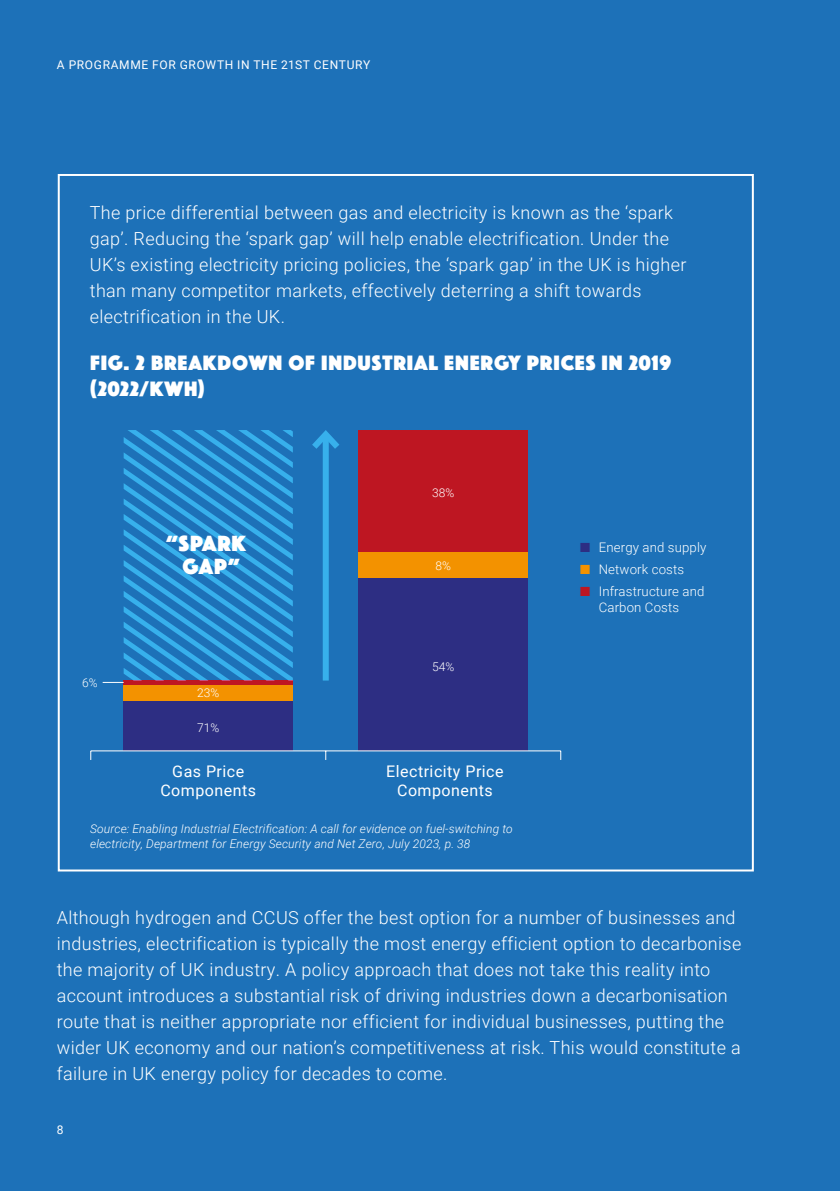
<style>
.page{position:relative;width:840px;height:1191px;background:#fff}
.page>*{position:absolute;margin:0;border:0;box-sizing:border-box;transform-origin:0 0}
.t1{font:22.8px/22.8px "Phosphate Solid";letter-spacing:.04em;color:#fff;text-align:center}
.t2{font:21.6px/26px "Phosphate Solid";letter-spacing:.04em;color:#fff}
.t3{font:300 18px/26px "Roboto";letter-spacing:.02em;color:#fff}
.t4{font:16px/19.2px "Roboto";letter-spacing:.03em;color:#fff;text-align:center}
.t5{font:300 13.2px/16px "Roboto";letter-spacing:.01em;color:#fff;text-align:center}
.t6{font:italic 300 12px/14.4px "Roboto";letter-spacing:.01em;color:#fff}
.t7{font:12px "Roboto";letter-spacing:.055em;color:#fff}
.t8{font:300 12px "Roboto";letter-spacing:.01em;color:#fff}
.s1{color:#2d2e83}
.s2{color:#f39200}
.s3{color:#be1622}
</style>
<div class="page">
<div style="left:0;top:0;width:839px;height:1191px;background:#1d71b8"></div>
<div style="left:124px;top:701px;width:169px;height:50px;background:#2d2e83"></div>
<div style="left:358px;top:577px;width:169px;height:174px;background:#2d2e83"></div>
<div style="left:124px;top:685px;width:169px;height:16px;background:#f39200"></div>
<div style="left:358px;top:552px;width:169px;height:25px;background:#f39200"></div>
<div style="left:124px;top:680px;width:169px;height:5px;background:#be1622"></div>
<div style="left:358px;top:430px;width:169px;height:122px;background:#be1622"></div>
<hr style="left:91px;top:750px;width:469px;height:1px;background:#fff">
<svg style="left:103px;top:430px;width:190px;height:253px"></svg>
<div style="left:322px;top:434px;width:6px;height:246px;background:#37b0ec"></div>
<svg style="left:312px;top:430px;width:27px;height:25px"></svg>
<p class="t7" style="left:57px;top:57px;width:314px">A PROGRAMME FOR GROWTH IN THE 21ST CENTURY</p>
<p class="t3" style="left:90px;top:199px;width:598px">The price differential between gas and electricity is known as the ‘spark gap’. Reducing the ‘spark gap’ will help enable electrification. Under the UK’s existing electricity pricing policies, the ‘spark gap’ in the UK is higher than many competitor markets, effectively deterring a shift towards electrification in the UK.</p>
<p class="t2" style="left:90px;top:349px;width:582px">FIG. 2 BREAKDOWN OF INDUSTRIAL ENERGY PRICES IN 2019 (2022/KWH)</p>
<p class="t8" style="left:82px;top:674px;width:17px">6%</p>
<p class="t1" style="left:166px;top:531px;width:81px">“SPARK<br>GAP”</p>
<p class="t8" style="left:197px;top:684px;width:24px">23%</p>
<p class="t8" style="left:197px;top:719px;width:24px">71%</p>
<p class="t8" style="left:432px;top:484px;width:24px">38%</p>
<p class="t8" style="left:435px;top:557px;width:17px">8%</p>
<p class="t8" style="left:432px;top:658px;width:24px">54%</p>
<p class="t4" style="left:160px;top:761px;width:97px">Gas Price<br>Components</p>
<p class="t4" style="left:386px;top:761px;width:119px">Electricity Price<br>Components</p>
<p class="t6" style="left:90px;top:821px;width:424px">Source: Enabling Industrial Electrification: A call for evidence on fuel-switching to electricity, Department for Energy Security and Net Zero, July 2023, p. 38</p>
<p class="t5" style="left:579px;top:538px;width:128px"><span class="s1">■</span> Energy and supply</p>
<p class="t5" style="left:579px;top:560px;width:105px"><span class="s2">■</span> Network costs</p>
<p class="t5" style="left:579px;top:582px;width:126px"><span class="s3">■</span> Infrastructure and<br>Carbon Costs</p>
<p class="t3" style="left:57px;top:904px;width:685px">Although hydrogen and CCUS offer the best option for a number of businesses and industries, electrification is typically the most energy efficient option to decarbonise the majority of UK industry. A policy approach that does not take this reality into account introduces a substantial risk of driving industries down a decarbonisation route that is neither appropriate nor efficient for individual businesses, putting the wider UK economy and our nation’s competitiveness at risk. This would constitute a failure in UK energy policy for decades to come.</p>
<p class="t7" style="left:57px;top:1121px;width:8px">8</p>
</div>
